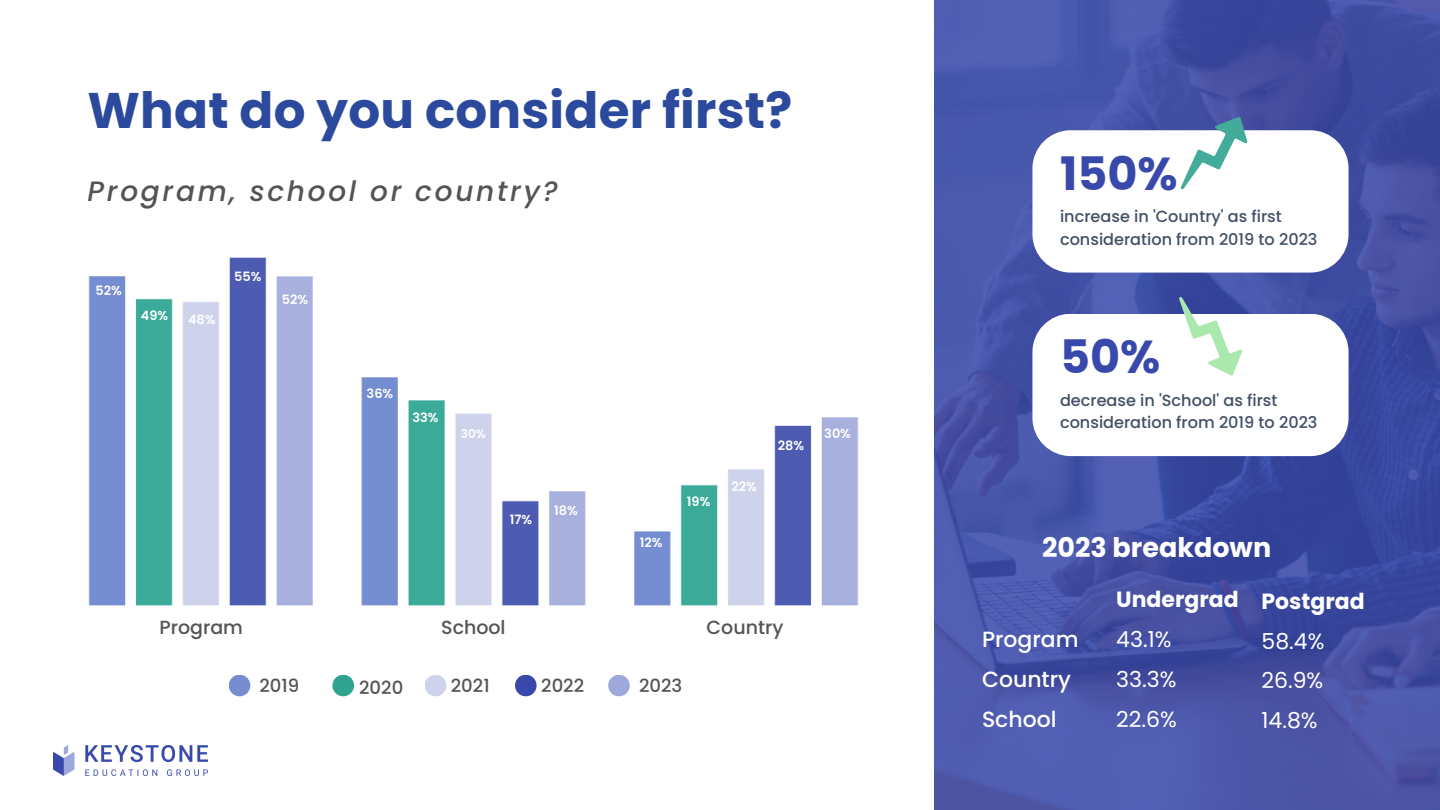
<style>
.page{position:relative;width:1440px;height:810px;background:#fff}
.page>*{position:absolute;margin:0;border:0;box-sizing:border-box;transform-origin:0 0}
.t1{font:700 50px "Poppins";letter-spacing:.005em;color:#2b4a9d}
.t2{font:700 46.1px "Poppins";color:#3949ab}
.t3{font:italic 500 28px "Poppins";letter-spacing:.095em;color:#545454}
.t4{font:700 27px "Poppins";color:#fff}
.t5{font:22px "Poppins";color:#fff}
.t6{font:500 22px "Poppins";color:#fff}
.t7{font:700 22px "Poppins";color:#fff}
.t8{font:500 19px "Poppins";color:#545454}
.t9{font:500 18.1px "Poppins";color:#545454}
.t10{font:500 16.1px/22.5px "Poppins";color:#434f66}
.t11{font:600 12.9px "Poppins";color:#fff}
.t12{font:600 12px "Poppins";color:#fff}
</style>
<div class="page">
<img style="left:934px;top:0;width:506px;height:810px">
<div style="left:1032px;top:314px;width:317px;height:142px;background:#fff;border-radius:38px"></div>
<svg style="left:1158px;top:296px;width:96px;height:80px"></svg>
<div style="left:1032px;top:130px;width:317px;height:143px;background:#fff;border-radius:38px"></div>
<svg style="left:1163px;top:115px;width:95px;height:75px"></svg>
<img style="left:88px;top:257px;width:771px;height:349px">
<svg style="left:608px;top:675px;width:22px;height:21px"></svg>
<svg style="left:515px;top:675px;width:22px;height:21px"></svg>
<svg style="left:425px;top:675px;width:21px;height:21px"></svg>
<svg style="left:332px;top:675px;width:22px;height:21px"></svg>
<svg style="left:229px;top:675px;width:21px;height:21px"></svg>
<img style="left:54px;top:745px;width:154px;height:31px">
<p class="t1" style="left:88px;top:75px;width:706px">What do you consider first?</p>
<p class="t3" style="left:88px;top:172px;width:472px">Program, school or country?</p>
<p class="t11" style="left:96px;top:281px;width:28px">52%</p>
<p class="t11" style="left:141px;top:307px;width:29px">49%</p>
<p class="t11" style="left:188px;top:311px;width:29px">48%</p>
<p class="t11" style="left:234px;top:268px;width:29px">55%</p>
<p class="t11" style="left:282px;top:290px;width:28px">52%</p>
<p class="t11" style="left:367px;top:384px;width:28px">36%</p>
<p class="t11" style="left:412px;top:409px;width:28px">33%</p>
<p class="t12" style="left:461px;top:425px;width:26px">30%</p>
<p class="t11" style="left:510px;top:510px;width:24px">17%</p>
<p class="t11" style="left:554px;top:501px;width:25px">18%</p>
<p class="t11" style="left:640px;top:533px;width:24px">12%</p>
<p class="t11" style="left:687px;top:492px;width:25px">19%</p>
<p class="t11" style="left:731px;top:477px;width:27px">22%</p>
<p class="t11" style="left:778px;top:436px;width:28px">28%</p>
<p class="t11" style="left:824px;top:424px;width:28px">30%</p>
<p class="t8" style="left:160px;top:614px;width:85px">Program</p>
<p class="t8" style="left:441px;top:614px;width:66px">School</p>
<p class="t8" style="left:707px;top:614px;width:78px">Country</p>
<p class="t9" style="left:259px;top:673px;width:41px">2019</p>
<p class="t9" style="left:359px;top:675px;width:46px">2020</p>
<p class="t9" style="left:451px;top:673px;width:40px">2021</p>
<p class="t9" style="left:541px;top:673px;width:44px">2022</p>
<p class="t9" style="left:639px;top:673px;width:45px">2023</p>
<p class="t2" style="left:1060px;top:142px;width:119px">150%</p>
<p class="t10" style="left:1060px;top:205px;width:259px">increase in 'Country' as first consideration from 2019 to 2023</p>
<p class="t2" style="left:1060px;top:325px;width:102px">50%</p>
<p class="t10" style="left:1060px;top:389px;width:259px">decrease in 'School' as first consideration from 2019 to 2023</p>
<p class="t4" style="left:1042px;top:529px;width:231px">2023 breakdown</p>
<p class="t7" style="left:1116px;top:584px;width:124px">Undergrad</p>
<p class="t5" style="left:1116px;top:624px;width:57px">43.1%</p>
<p class="t5" style="left:1116px;top:664px;width:62px">33.3%</p>
<p class="t5" style="left:1116px;top:703px;width:62px">22.6%</p>
<p class="t7" style="left:1262px;top:586px;width:105px">Postgrad</p>
<p class="t5" style="left:1262px;top:625px;width:64px">58.4%</p>
<p class="t5" style="left:1262px;top:665px;width:63px">26.9%</p>
<p class="t5" style="left:1262px;top:705px;width:58px">14.8%</p>
<p class="t6" style="left:982px;top:624px;width:98px">Program</p>
<p class="t6" style="left:982px;top:664px;width:91px">Country</p>
<p class="t6" style="left:982px;top:703px;width:76px">School</p>
</div>
